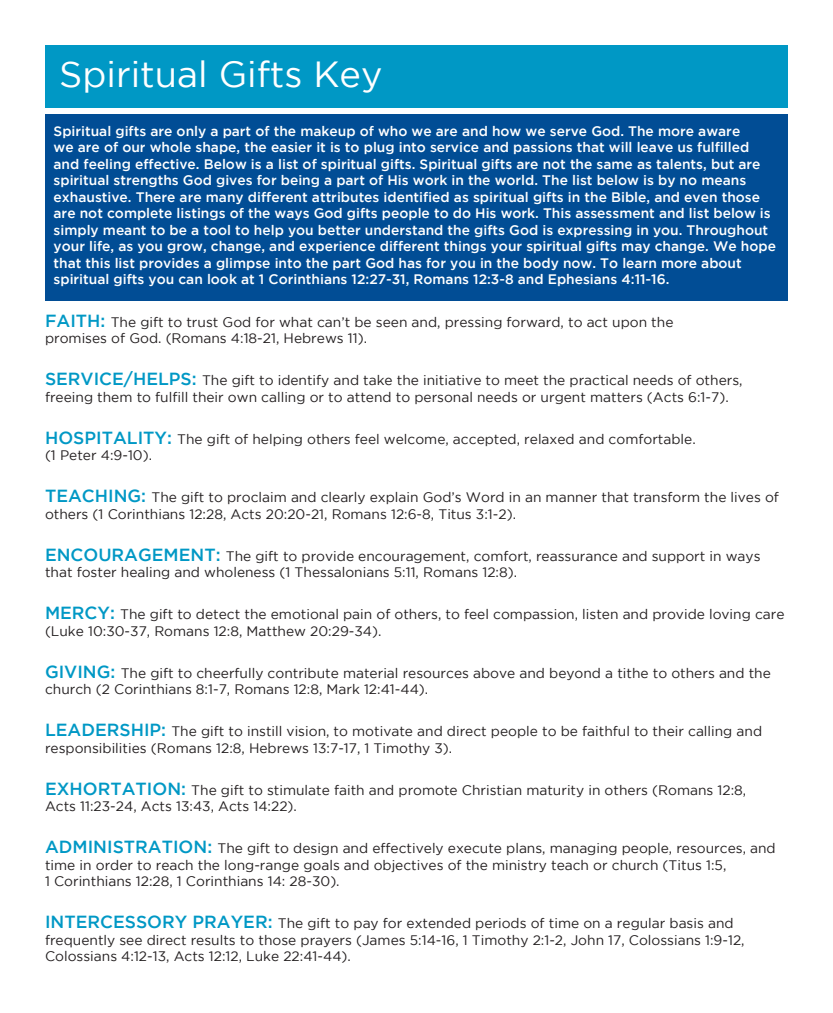
<style>
.page{position:relative;width:833px;height:1013px;background:#fff}
.page>*{position:absolute;margin:0;border:0;box-sizing:border-box;transform-origin:0 0}
.t1{font:36.25px "Gotham";color:#fff}
.t2{font:13.75px/16.5px "Gotham";color:#231f20}
.t3{font:500 13.75px/16.5px "Gotham";color:#fff}
.s1{font-weight:500;font-size:17.5px;color:#0098c5}
</style>
<div class="page">
<div style="left:45px;top:45px;width:743px;height:63px;background:#0098c5"></div>
<div style="left:45px;top:114px;width:743px;height:187px;background:#014d95"></div>
<h1 class="t1" style="left:59px;top:54px;width:325px">Spiritual Gifts Key</h1>
<p class="t3" style="left:54px;top:122px;width:723px">Spiritual gifts are only a part of the makeup of who we are and how we serve God. The more aware<br>we are of our whole shape, the easier it is to plug into service and passions that will leave us fulfilled and feeling effective. Below is a list of spiritual gifts. Spiritual gifts are not the same as talents, but are spiritual strengths God gives for being a part of His work in the world. The list below is by no means exhaustive. There are many different attributes identified as spiritual gifts in the Bible, and even those are not complete listings of the ways God gifts people to do His work. This assessment and list below is simply meant to be a tool to help you better understand the gifts God is expressing in you. Throughout your life, as you grow, change, and experience different things your spiritual gifts may change. We hope that this list provides a glimpse into the part God has for you in the body now. To learn more about spiritual gifts you can look at 1 Corinthians 12:27-31, Romans 12:3-8 and Ephesians 4:11-16.</p>
<p class="t2" style="left:45px;top:313px;width:630px"><span class="s1">FAITH:</span> The gift to trust God for what can’t be seen and, pressing forward, to act upon the promises of God. (Romans 4:18-21, Hebrews 11).</p>
<p class="t2" style="left:45px;top:372px;width:699px"><span class="s1">SERVICE/HELPS:</span> The gift to identify and take the initiative to meet the practical needs of others, freeing them to fulfill their own calling or to attend to personal needs or urgent matters (Acts 6:1-7).</p>
<p class="t2" style="left:45px;top:430px;width:652px"><span class="s1">HOSPITALITY:</span> The gift of helping others feel welcome, accepted, relaxed and comfortable. (1 Peter 4:9-10).</p>
<p class="t2" style="left:45px;top:489px;width:735px"><span class="s1">TEACHING:</span> The gift to proclaim and clearly explain God’s Word in an manner that transform the lives of others (1 Corinthians 12:28, Acts 20:20-21, Romans 12:6-8, Titus 3:1-2).</p>
<p class="t2" style="left:45px;top:547px;width:717px"><span class="s1">ENCOURAGEMENT:</span> The gift to provide encouragement, comfort, reassurance and support in ways that foster healing and wholeness (1 Thessalonians 5:11, Romans 12:8).</p>
<p class="t2" style="left:45px;top:606px;width:741px"><span class="s1">MERCY:</span> The gift to detect the emotional pain of others, to feel compassion, listen and provide loving care (Luke 10:30-37, Romans 12:8, Matthew 20:29-34).</p>
<p class="t2" style="left:45px;top:664px;width:727px"><span class="s1">GIVING:</span> The gift to cheerfully contribute material resources above and beyond a tithe to others and the church (2 Corinthians 8:1-7, Romans 12:8, Mark 12:41-44).</p>
<p class="t2" style="left:45px;top:723px;width:718px"><span class="s1">LEADERSHIP:</span> The gift to instill vision, to motivate and direct people to be faithful to their calling and responsibilities (Romans 12:8, Hebrews 13:7-17, 1 Timothy 3).</p>
<p class="t2" style="left:45px;top:781px;width:702px"><span class="s1">EXHORTATION:</span> The gift to stimulate faith and promote Christian maturity in others (Romans 12:8,<br>Acts 11:23-24, Acts 13:43, Acts 14:22).</p>
<p class="t2" style="left:45px;top:840px;width:732px"><span class="s1">ADMINISTRATION:</span> The gift to design and effectively execute plans, managing people, resources, and time in order to reach the long-range goals and objectives of the ministry teach or church (Titus 1:5,<br>1 Corinthians 12:28, 1 Corinthians 14: 28-30).</p>
<p class="t2" style="left:45px;top:915px;width:701px"><span class="s1">INTERCESSORY PRAYER:</span> The gift to pay for extended periods of time on a regular basis and frequently see direct results to those prayers (James 5:14-16, 1 Timothy 2:1-2, John 17, Colossians 1:9-12,<br>Colossians 4:12-13, Acts 12:12, Luke 22:41-44).</p>
</div>
